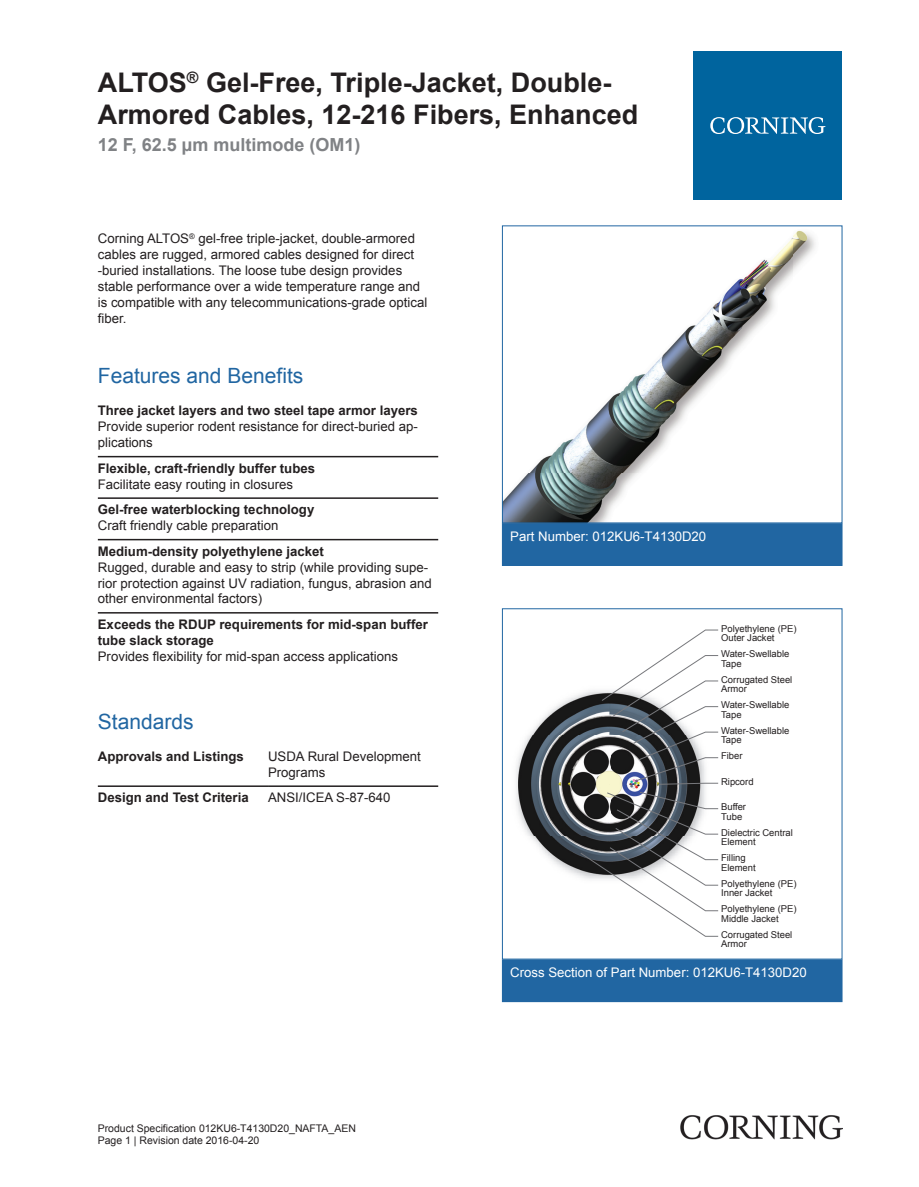
<style>
.page{position:relative;width:919px;height:1187px;background:#fff}
.page>*{position:absolute;margin:0;border:0;box-sizing:border-box;transform-origin:0 0}
.t1{font:700 27px/32.4px "Arial";color:#231f20}
.t2{font:21px "Arial";color:#2166a2}
.t3{font:700 18px "Arial";color:#808285}
.t4{font:13.2px/15.9px "Arial";color:#231f20}
.t5{font:700 13.2px/15.9px "Arial";color:#231f20}
.t6{font:13.2px "Arial";color:#fff}
.t7{font:10.5px/12.6px "Arial";color:#231f20}
.t8{font:9.45px/9.4px "Arial";color:#231f20}
</style>
<div class="page">
<img style="left:504px;top:230px;width:311px;height:291px">
<div style="left:502px;top:523px;width:340px;height:42px;background:#2166a2"></div>
<div style="left:502px;top:523px;width:340px;height:43px;border:1px solid #2166a2"></div>
<img style="left:516px;top:695px;width:63px;height:181px">
<svg style="left:579px;top:629px;width:139px;height:307px"></svg>
<div style="left:502px;top:608px;width:340px;height:351px;border:1px solid #2166a2"></div>
<div style="left:502px;top:959px;width:340px;height:42px;background:#2166a2"></div>
<div style="left:502px;top:959px;width:340px;height:42px;border:1px solid #2166a2"></div>
<hr style="left:98px;top:456px;width:340px;height:1px;background:#231f20">
<hr style="left:98px;top:497px;width:340px;height:2px;background:#231f20">
<hr style="left:98px;top:539px;width:340px;height:1px;background:#231f20">
<hr style="left:98px;top:612px;width:340px;height:1px;background:#231f20">
<hr style="left:98px;top:785px;width:170px;height:1px;background:#231f20">
<hr style="left:268px;top:785px;width:170px;height:1px;background:#231f20">
<div style="left:693px;top:51px;width:149px;height:149px;background:#00649e"></div>
<svg style="left:710px;top:117px;width:115px;height:17px"></svg>
<img style="left:680px;top:1115px;width:162px;height:24px">
<h1 class="t1" style="left:98px;top:67px;width:542px">ALTOS<sup>®</sup> Gel-Free, Triple-Jacket, Double-<br>Armored Cables, 12-216 Fibers, Enhanced</h1>
<h3 class="t3" style="left:98px;top:132px;width:264px">12 F, 62.5 µm multimode (OM1)</h3>
<p class="t4" style="left:98px;top:231px;width:331px">Corning ALTOS<sup>®</sup> gel -free triple -jacket, double -armored cables are rugged, armored cables designed for direct -buried installations. The loose tube design provides stable performance over a wide temperature range and is compatible with any telecommunications -grade optical fiber.</p>
<h2 class="t2" style="left:98px;top:362px;width:207px">Features and Benefits</h2>
<p class="t5" style="left:98px;top:403px;width:321px">Three jacket layers and two steel tape armor layers</p>
<p class="t4" style="left:98px;top:419px;width:321px">Provide superior rodent resistance for direct-buried ap&shy;plications</p>
<p class="t5" style="left:98px;top:460px;width:219px">Flexible, craft-friendly buffer tubes</p>
<p class="t4" style="left:98px;top:476px;width:197px">Facilitate easy routing in closures</p>
<p class="t5" style="left:98px;top:502px;width:218px">Gel-free waterblocking technology</p>
<p class="t4" style="left:98px;top:517px;width:182px">Craft friendly cable preparation</p>
<p class="t5" style="left:98px;top:543px;width:227px">Medium-density polyethylene jacket</p>
<p class="t4" style="left:98px;top:559px;width:335px">Rugged, durable and easy to strip (while providing supe&shy;rior protection against UV radiation, fungus, abrasion and other environmental factors)</p>
<p class="t5" style="left:98px;top:616px;width:331px">Exceeds the RDUP requirements for mid-span buffer tube slack storage</p>
<p class="t4" style="left:98px;top:648px;width:302px">Provides flexibility for mid-span access applications</p>
<h2 class="t2" style="left:98px;top:707px;width:97px">Standards</h2>
<p class="t5" style="left:98px;top:748px;width:147px">Approvals and Listings</p>
<p class="t4" style="left:268px;top:748px;width:154px">USDA Rural Development<br>Programs</p>
<p class="t5" style="left:98px;top:790px;width:152px">Design and Test Criteria</p>
<p class="t4" style="left:268px;top:789px;width:124px">ANSI/ICEA S-87-640</p>
<p class="t7" style="left:98px;top:1121px;width:259px">Product Specification 012KU6-T4130D20_NAFTA_AEN<br>Page 1 | Revision date 2016-04-20</p>
<p class="t6" style="left:510px;top:527px;width:197px">Part Number: 012KU6-T4130D20</p>
<p class="t8" style="left:721px;top:623px;width:77px">Polyethylene (PE)<br>Outer Jacket</p>
<p class="t8" style="left:721px;top:649px;width:70px">Water-Swellable<br>Tape</p>
<p class="t8" style="left:721px;top:674px;width:73px">Corrugated Steel<br>Armor</p>
<p class="t8" style="left:721px;top:700px;width:70px">Water-Swellable<br>Tape</p>
<p class="t8" style="left:721px;top:725px;width:70px">Water-Swellable<br>Tape</p>
<p class="t8" style="left:721px;top:751px;width:23px">Fiber</p>
<p class="t8" style="left:721px;top:776px;width:34px">Ripcord</p>
<p class="t8" style="left:721px;top:802px;width:26px">Buffer<br>Tube</p>
<p class="t8" style="left:721px;top:827px;width:73px">Dielectric Central<br>Element</p>
<p class="t8" style="left:721px;top:853px;width:36px">Filling<br>Element</p>
<p class="t8" style="left:721px;top:878px;width:77px">Polyethylene (PE)<br>Inner Jacket</p>
<p class="t8" style="left:721px;top:904px;width:77px">Polyethylene (PE)<br>Middle Jacket</p>
<p class="t8" style="left:721px;top:929px;width:73px">Corrugated Steel<br>Armor</p>
<p class="t6" style="left:510px;top:963px;width:298px">Cross Section of Part Number: 012KU6-T4130D20</p>
</div>
